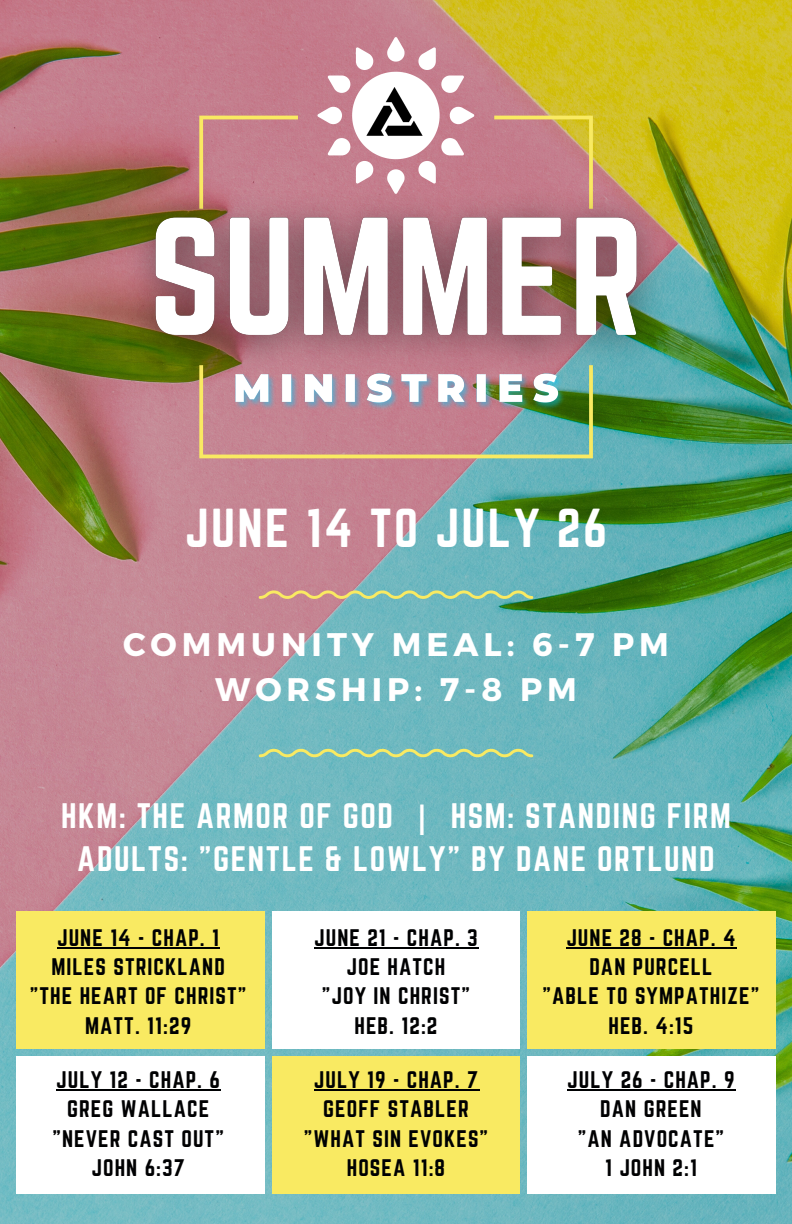
<style>
.page{position:relative;width:792px;height:1224px;background:#fff}
.page>*{position:absolute;margin:0;border:0;box-sizing:border-box;transform-origin:0 0}
.t1{font:48px "Norwester";letter-spacing:.05em;color:#fff}
.t2{font:700 32.6px "Montserrat";letter-spacing:.155em;color:#fff}
.t3{font:31px/42.8px "Norwester";letter-spacing:.05em;color:#fff;text-align:center}
.t4{font:21px "Norwester";letter-spacing:.05em;color:#000102}
.s1{font-family:"Noto Sans";font-weight:700}
</style>
<div class="page">
<img style="left:0;top:0;width:792px;height:1224px">
<div style="left:272px;top:911px;width:248px;height:138px;background:#fff"></div>
<div style="left:16px;top:911px;width:249px;height:138px;background:#f9ea62"></div>
<div style="left:527px;top:911px;width:248px;height:138px;background:#f9ea62"></div>
<div style="left:272px;top:1056px;width:248px;height:138px;background:#f9ea62"></div>
<div style="left:16px;top:1056px;width:249px;height:138px;background:#fff"></div>
<div style="left:527px;top:1056px;width:248px;height:138px;background:#fff"></div>
<svg style="left:259px;top:590px;width:274px;height:9px;background:#b1be93"></svg>
<svg style="left:259px;top:749px;width:274px;height:8px;background:#a6cc9a"></svg>
<svg style="left:199px;top:116px;width:394px;height:342px;background:#bd958c"></svg>
<svg style="left:318px;top:37px;width:156px;height:108px"></svg>
<img style="left:366px;top:88px;width:60px;height:56px">
<img style="left:99px;top:145px;width:594px;height:275px">
<img style="left:229px;top:361px;width:349px;height:63px">
<hr style="left:57px;top:947px;width:163px;height:2px;background:#000102">
<hr style="left:314px;top:947px;width:165px;height:2px;background:#000102">
<hr style="left:566px;top:947px;width:171px;height:2px;background:#000102">
<hr style="left:56px;top:1090px;width:165px;height:1px;background:#000102">
<hr style="left:314px;top:1090px;width:165px;height:1px;background:#000102">
<hr style="left:567px;top:1090px;width:169px;height:1px;background:#000102">
<p class="t1" style="left:185px;top:499px;width:424px">JUNE 14 TO JULY 26</p>
<p class="t2" style="left:123px;top:624px;width:547px">COMMUNITY MEAL: 6-7 PM</p>
<p class="t2" style="left:215px;top:669px;width:363px">WORSHIP: 7-8 PM</p>
<p class="t3" style="left:61px;top:794px;width:671px">HKM: THE ARMOR OF GOD <span class="s1">|</span> HSM: STANDING FIRM<br>ADULTS: "GENTLE &amp; LOWLY" BY DANE ORTLUND</p>
<p class="t4" style="left:57px;top:925px;width:163px">JUNE 14 - CHAP. 1</p>
<p class="t4" style="left:51px;top:954px;width:175px">MILES STRICKLAND</p>
<p class="t4" style="left:30px;top:983px;width:218px">"THE HEART OF CHRIST"</p>
<p class="t4" style="left:85px;top:1013px;width:108px">MATT. 11:29</p>
<p class="t4" style="left:56px;top:1067px;width:165px">JULY 12 - CHAP. 6</p>
<p class="t4" style="left:67px;top:1096px;width:144px">GREG WALLACE</p>
<p class="t4" style="left:52px;top:1126px;width:173px">"NEVER CAST OUT"</p>
<p class="t4" style="left:92px;top:1155px;width:95px">JOHN 6:37</p>
<p class="t4" style="left:314px;top:925px;width:165px">JUNE 21 - CHAP. 3</p>
<p class="t4" style="left:347px;top:954px;width:100px">JOE HATCH</p>
<p class="t4" style="left:322px;top:983px;width:150px">"JOY IN CHRIST"</p>
<p class="t4" style="left:355px;top:1013px;width:84px">HEB. 12:2</p>
<p class="t4" style="left:314px;top:1067px;width:166px">JULY 19 - CHAP. 7</p>
<p class="t4" style="left:323px;top:1096px;width:147px">GEOFF STABLER</p>
<p class="t4" style="left:304px;top:1126px;width:186px">"WHAT SIN EVOKES"</p>
<p class="t4" style="left:347px;top:1155px;width:100px">HOSEA 11:8</p>
<p class="t4" style="left:566px;top:925px;width:171px">JUNE 28 - CHAP. 4</p>
<p class="t4" style="left:589px;top:954px;width:125px">DAN PURCELL</p>
<p class="t4" style="left:543px;top:983px;width:218px">"ABLE TO SYMPATHIZE"</p>
<p class="t4" style="left:609px;top:1013px;width:86px">HEB. 4:15</p>
<p class="t4" style="left:567px;top:1067px;width:169px">JULY 26 - CHAP. 9</p>
<p class="t4" style="left:600px;top:1096px;width:103px">DAN GREEN</p>
<p class="t4" style="left:578px;top:1126px;width:148px">"AN ADVOCATE"</p>
<p class="t4" style="left:605px;top:1155px;width:93px">1 JOHN 2:1</p>
</div>
